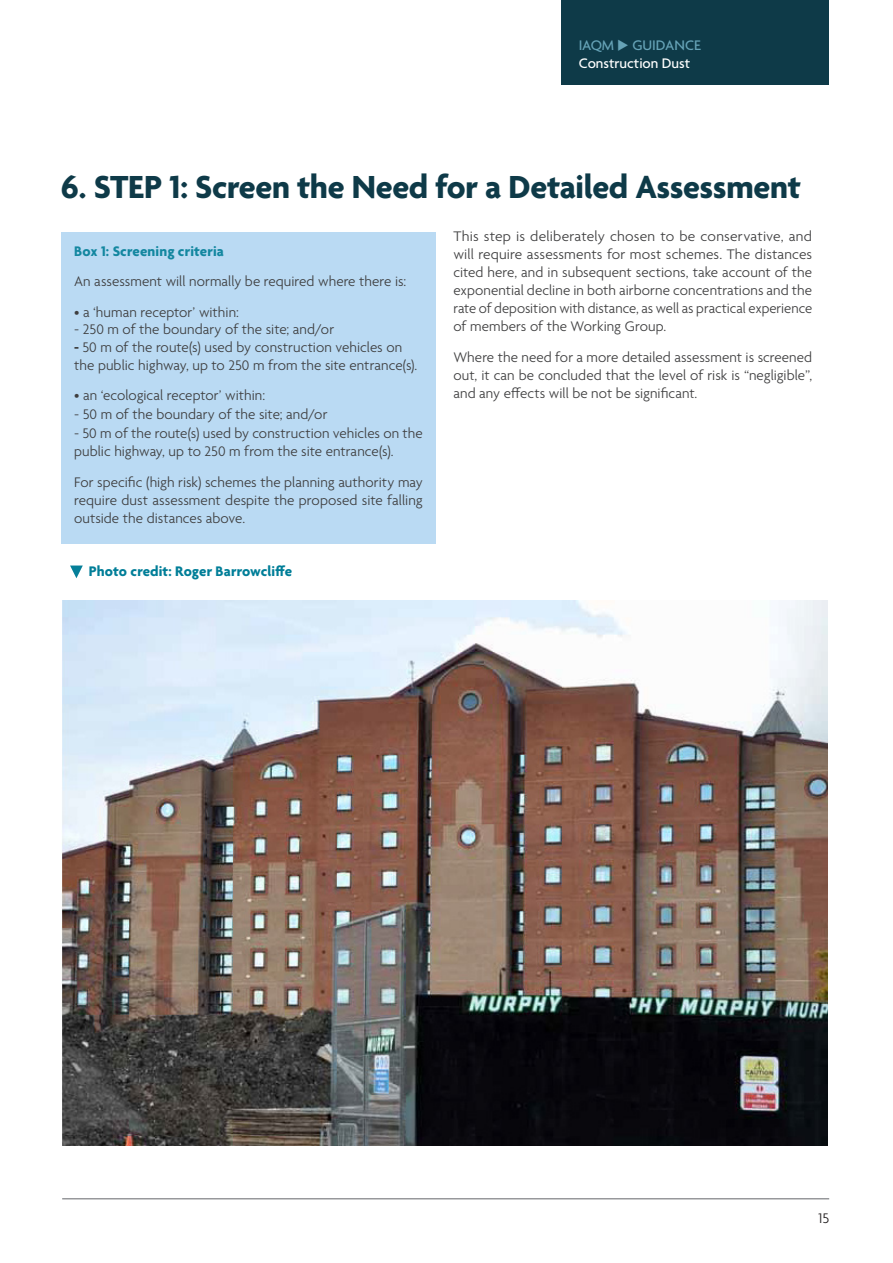
<style>
.page{position:relative;width:893px;height:1263px;background:#fff}
.page>*{position:absolute;margin:0;border:0;box-sizing:border-box;transform-origin:0 0}
.Heading_01_Turq{font:700 34.5px "Agenda";letter-spacing:-.01em;color:#0e3a48}
._03_RevisedBody_Justified{font:300 15px/18px "Agenda";letter-spacing:.005em;color:#3e3e3f;text-align:justify}
.Heading_03_Turq{font:700 15px "Agenda";letter-spacing:.005em;color:#007e98}
.t1{font:500 15px/18px "Agenda";color:#fff}
._03_RevisedBody_Justified-2{font:700 15px "Agenda";letter-spacing:.01em;color:#1387a0}
.t2{font:300 15px "Agenda";color:#231f20}
.s1{color:#66a3b7}
.s2{font-weight:700}
</style>
<div class="page">
<svg style="left:70px;top:565px;width:13px;height:13px"></svg>
<hr style="left:62px;top:1198px;width:767px;height:1px;background:#636569">
<div style="left:562px;top:0;width:267px;height:85px;background:#0e3a48"></div>
<div style="left:61px;top:232px;width:375px;height:311px;background:#badaf3"></div>
<img style="left:61px;top:601px;width:767px;height:545px">
<p class="t1" style="left:579px;top:37px;width:124px"><span class="s1">IAQM</span> <span class="s1">◆ GUIDANCE<br></span>Construction Dust</p>
<p class="Heading_01_Turq" style="left:61px;top:168px;width:741px">6. STEP 1: Screen the Need for a Detailed Assessment</p>
<p class="_03_RevisedBody_Justified-2" style="left:74px;top:243px;width:151px">Box 1: Screening criteria</p>
<p class="_03_RevisedBody_Justified" style="left:74px;top:273px;width:334px">An assessment will normally be required where there is:</p>
<p class="_03_RevisedBody_Justified" style="left:74px;top:304px;width:166px">• a ‘human receptor’ within:</p>
<p class="_03_RevisedBody_Justified" style="left:74px;top:321px;width:261px">- 250 m of the boundary of the site; and/or</p>
<p class="_03_RevisedBody_Justified" style="left:74px;top:339px;width:345px"><span class="s2">-</span> 50 m of the route(s) used by construction vehicles on the public highway, up to 250 m from the site entrance(s).</p>
<p class="_03_RevisedBody_Justified" style="left:74px;top:387px;width:192px">• an ‘ecological receptor’ within:</p>
<p class="_03_RevisedBody_Justified" style="left:74px;top:406px;width:255px">- 50 m of the boundary of the site; and/or</p>
<p class="_03_RevisedBody_Justified" style="left:74px;top:425px;width:350px">- 50 m of the route(s) used by construction vehicles on the public highway, up to 250 m from the site entrance(s).</p>
<p class="_03_RevisedBody_Justified" style="left:74px;top:474px;width:350px">For specific (high risk) schemes the planning authority may require dust assessment despite the proposed site falling outside the distances above.</p>
<p class="Heading_03_Turq" style="left:89px;top:563px;width:205px">Photo credit: Roger Barrowcliffe</p>
<p class="_03_RevisedBody_Justified" style="left:453px;top:229px;width:360px">This step is deliberately chosen to be conservative, and will require assessments for most schemes. The distances cited here, and in subsequent sections, take account of the exponential decline in both airborne concentrations and the rate of deposition with distance, as well as practical experience of members of the Working Group.</p>
<p class="_03_RevisedBody_Justified" style="left:453px;top:349px;width:360px">Where the need for a more detailed assessment is screened out, it can be concluded that the level of risk is “negligible”, and any effects will be not be significant.</p>
<p class="t2" style="left:818px;top:1210px;width:12px">15</p>
</div>
